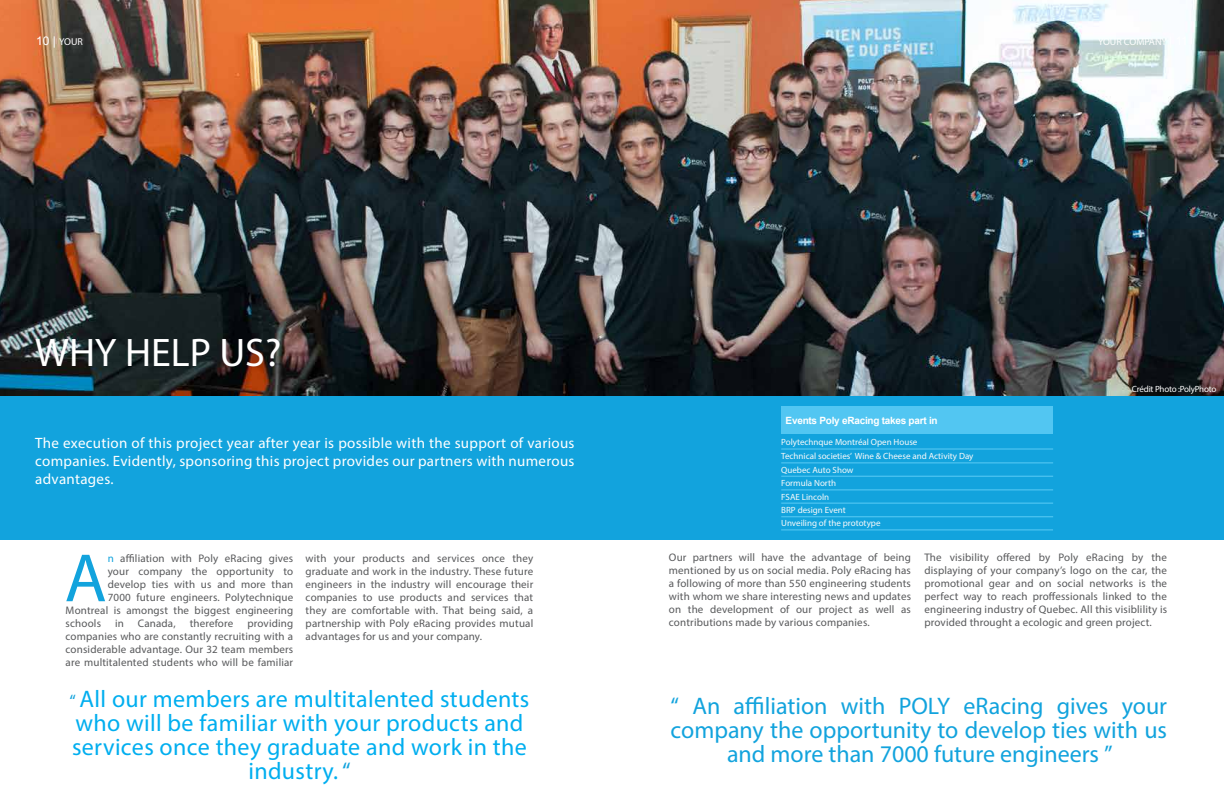
<style>
.page{position:relative;width:1224px;height:792px;background:#fff}
.page>*{position:absolute;margin:0;border:0;box-sizing:border-box;transform-origin:0 0}
.t1{font:68.9px "Myriad Pro";color:#12a3dd}
.t2{font:40px "Myriad Pro";color:#fff}
.t3{font:24px/24px "Myriad Pro";letter-spacing:.015em;color:#00aeef;text-align:center}
.t4{font:24px/24px "Myriad Pro";color:#12a3dd;text-align:center}
.t5{font:15px/18px "Myriad Pro";letter-spacing:.02em;color:#fff;text-align:justify}
.t6{font:11px/13px "Myriad Pro";letter-spacing:.015em;color:#58595b;text-align:justify}
.t7{font:700 10px "Arial";letter-spacing:-.025em;color:#fff}
.t8{font:10px "Myriad Pro";color:#fff}
.t9{font:9px/13.4px "Myriad Pro";color:#fafafa}
.t10{font:9px "Myriad Pro";letter-spacing:-.025em;color:#fff}
.s1{font-family:"Arial";font-size:12px}
.s2{color:#12a3dd}
.s3{font-size:18px;color:#12a3dd}
</style>
<div class="page">
<img style="left:0;top:0;width:1224px;height:396px">
<div style="left:0;top:396px;width:1224px;height:143px;background:#12a3dd"></div>
<div style="left:781px;top:407px;width:272px;height:27px;background:#52c6f2"></div>
<hr style="left:781px;top:449px;width:272px;height:1px;background:#5bcbf5">
<hr style="left:781px;top:463px;width:272px;height:1px;background:#5bcbf5">
<hr style="left:781px;top:476px;width:272px;height:1px;background:#5bcbf5">
<hr style="left:781px;top:490px;width:272px;height:1px;background:#5bcbf5">
<hr style="left:781px;top:503px;width:272px;height:1px;background:#5bcbf5">
<hr style="left:781px;top:516px;width:272px;height:1px;background:#5bcbf5">
<hr style="left:781px;top:530px;width:272px;height:1px;background:#5bcbf5">
<p class="t8" style="left:36px;top:35px;width:48px"><span class="s1">10 |</span> YOUR</p>
<p class="t8" style="left:1098px;top:35px;width:91px">YOUR COMPANY <span class="s1">| 11</span></p>
<h2 class="t2" style="left:35px;top:328px;width:247px">WHY HELP US?</h2>
<h3 class="t5" style="left:35px;top:434px;width:541px">The execution of this project year after year is possible with the support of various companies. Evidently, sponsoring this project provides our partners with numerous advantages.</h3>
<h1 class="t1" style="left:65px;top:536px;width:44px">A</h1>
<p class="t6" style="left:108px;top:552px;width:187px"><span class="s2">n</span> affiliation with Poly eRacing gives</p>
<p class="t6" style="left:108px;top:565px;width:187px">your company the opportunity to</p>
<p class="t6" style="left:108px;top:578px;width:187px">develop ties with us and more than</p>
<p class="t6" style="left:108px;top:591px;width:187px">7000 future engineers. Polytechnique</p>
<p class="t6" style="left:66px;top:604px;width:229px">Montreal is amongst the biggest engineering</p>
<p class="t6" style="left:66px;top:617px;width:37px">schools</p>
<p class="t6" style="left:115px;top:617px;width:10px">in</p>
<p class="t6" style="left:138px;top:617px;width:39px">Canada,</p>
<p class="t6" style="left:190px;top:617px;width:45px">therefore</p>
<p class="t6" style="left:66px;top:617px;width:229px;text-indent:182px">providing companies who are constantly recruiting with a considerable advantage. Our 32 team members are multitalented students who will be familiar</p>
<p class="t6" style="left:306px;top:552px;width:229px">with your products and services once they graduate and work in the industry. These future engineers in the industry will encourage their companies to use products and services that they are comfortable with. That being said, a partnership with Poly eRacing provides mutual advantages for us and your company.</p>
<h3 class="t3" style="left:69px;top:687px;width:462px"><span class="s3">“</span> All our members are multitalented students who will be familiar with your products and services once they graduate and work in the industry. <span class="s2">“</span></h3>
<p class="t7" style="left:786px;top:414px;width:154px">Events Poly eRacing takes part in</p>
<p class="t9" style="left:781px;top:435px;width:194px">Polytechnque Montréal Open House<br>Technical societies’ Wine &amp; Cheese and Activity Day<br>Quebec Auto Show</p>
<p class="t9" style="left:781px;top:476px;width:101px">Formula North<br>FSAE Lincoln<br>BRP design Event<br>Unveiling of the prototype</p>
<p class="t10" style="left:1132px;top:383px;width:86px">Crédit Photo :PolyPhoto</p>
<p class="t6" style="left:669px;top:551px;width:244px">Our partners will have the advantage of being mentioned by us on social media. Poly eRacing has a following of more than 550 engineering students with whom we share interesting news and updates on the development of our project as well as contributions made by various companies.</p>
<p class="t6" style="left:924px;top:551px;width:244px">The visibility offered by Poly eRacing by the displaying of your company’s logo on the car, the promotional gear and on social networks is the perfect way to reach proffessionals linked to the engineering industry of Quebec. All this visiblility is provided throught a ecologic and green project.</p>
<h3 class="t4" style="left:671px;top:694px;width:498px">“ An affiliation with POLY eRacing gives your company the opportunity to develop ties with us and more than 7000 future engineers ”</h3>
</div>
